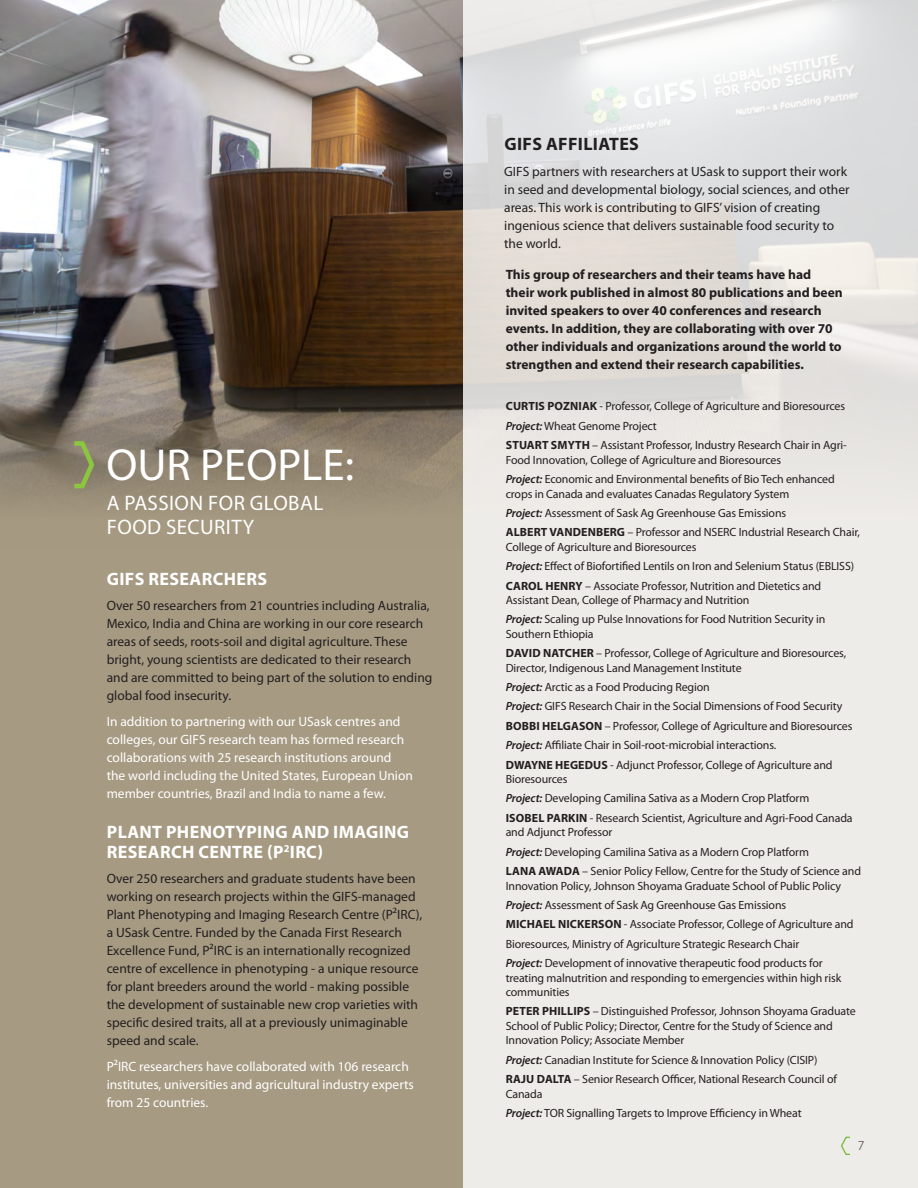
<style>
.page{position:relative;width:918px;height:1188px;background:#a69a82}
.page>*{position:absolute;margin:0;border:0;box-sizing:border-box;transform-origin:0 0}
.t1{font:45px "Myriad Pro";color:#fff}
.t2{font:21px/24px "Myriad Pro";letter-spacing:.02em;color:#fff}
.t3{font:700 18px/19.5px "Myriad Pro";letter-spacing:.02em;color:#fff}
.t4{font:700 18px "Myriad Pro";letter-spacing:.02em;color:#231f20}
.t5{font:13.5px/18px "Myriad Pro";color:#231f20}
.t6{font:13.5px/18px "Myriad Pro";color:#fff}
.t7{font:700 13.5px/18px "Myriad Pro";color:#231f20}
.t8{font:300 13.5px "Myriad Pro";color:#231f20}
.t9{font:11.85px/19.4px "Myriad Pro";letter-spacing:-.01em;color:#231f20}
.s1{font-weight:700}
.s2{font-weight:600;font-style:italic}
</style>
<div class="page">
<img style="left:0;top:0;width:464px;height:548px">
<svg style="left:70px;top:439px;width:27px;height:52px"></svg>
<svg style="left:464px;top:0;width:454px;height:1188px;background:#e9e8e4"></svg>
<svg style="left:840px;top:1136px;width:11px;height:20px"></svg>
<h1 class="t1" style="left:106px;top:437px;width:249px">OUR PEOPLE:</h1>
<h2 class="t2" style="left:107px;top:490px;width:218px">A PASSION FOR GLOBAL<br>FOOD SECURITY</h2>
<h3 class="t3" style="left:107px;top:568px;width:162px">GIFS RESEARCHERS</h3>
<p class="t5" style="left:107px;top:597px;width:327px">Over 50 researchers from 21 countries including Australia, Mexico, India and China are working in our core research areas of seeds, roots-soil and digital agriculture. These bright, young scientists are dedicated to their research and are committed to being part of the solution to ending global food insecurity.</p>
<p class="t6" style="left:107px;top:712px;width:308px">In addition to partnering with our USask centres and colleges, our GIFS research team has formed research collaborations with 25 research institutions around the world including the United States, European Union member countries, Brazil and India to name a few.</p>
<h3 class="t3" style="left:107px;top:822px;width:304px">PLANT PHENOTYPING AND IMAGING<br>RESEARCH CENTRE (P<sup>2</sup>IRC)</h3>
<p class="t5" style="left:107px;top:870px;width:317px">Over 250 researchers and graduate students have been working on research projects within the GIFS-managed Plant Phenotyping and Imaging Research Centre (P2IRC), a USask Centre. Funded by the Canada First Research Excellence Fund, P2IRC is an internationally recognized centre of excellence in phenotyping - a unique resource for plant breeders around the world - making possible the development of sustainable new crop varieties with specific desired traits, all at a previously unimaginable speed and scale.</p>
<p class="t6" style="left:107px;top:1057px;width:309px">P2IRC researchers have collaborated with 106 research institutes, universities and agricultural industry experts from 25 countries.</p>
<h3 class="t4" style="left:504px;top:132px;width:136px">GIFS AFFILIATES</h3>
<p class="t5" style="left:504px;top:162px;width:347px">GIFS partners with researchers at USask to support their work in seed and developmental biology, social sciences, and other areas. This work is contributing to GIFS’ vision of creating ingenious science that delivers sustainable food security to the world.</p>
<p class="t7" style="left:506px;top:265px;width:339px">This group of researchers and their teams have had their work published in almost 80 publications and been invited speakers to over 40 conferences and research events. In addition, they are collaborating with over 70 other individuals and organizations around the world to strengthen and extend their research capabilities.</p>
<p class="t9" style="left:506px;top:397px;width:343px"><span class="s1">CURTIS POZNIAK</span> - Professor, College of Agriculture and Bioresources<br><span class="s2">Project:</span> Wheat Genome Project<br><span class="s1">STUART SMYTH</span> – Assistant Professor, Industry Research Chair in Agri-</p>
<p class="t9" style="left:506px;top:450px;width:331px">Food Innovation, College of Agriculture and Bioresources<br><span class="s2">Project:</span> Economic and Environmental benefits of Bio Tech enhanced</p>
<p class="t9" style="left:506px;top:484px;width:356px">crops in Canada and evaluates Canadas Regulatory System<br><span class="s2">Project:</span> Assessment of Sask Ag Greenhouse Gas Emissions<br><span class="s1">ALBERT VANDENBERG</span> – Professor and NSERC Industrial Research Chair,</p>
<p class="t9" style="left:506px;top:537px;width:350px">College of Agriculture and Bioresources<br><span class="s2">Project:</span> Effect of Biofortified Lentils on Iron and Selenium Status (EBLISS)<br><span class="s1">CAROL HENRY</span> – Associate Professor, Nutrition and Dietetics and</p>
<p class="t9" style="left:506px;top:590px;width:321px">Assistant Dean, College of Pharmacy and Nutrition<br><span class="s2">Project:</span> Scaling up Pulse Innovations for Food Nutrition Security in</p>
<p class="t9" style="left:506px;top:624px;width:342px">Southern Ethiopia<br><span class="s1">DAVID NATCHER</span> – Professor, College of Agriculture and Bioresources,</p>
<p class="t9" style="left:506px;top:658px;width:348px">Director, Indigenous Land Management Institute<br><span class="s2">Project:</span> Arctic as a Food Producing Region<br><span class="s2">Project:</span> GIFS Research Chair in the Social Dimensions of Food Security <span class="s1">BOBBI HELGASON</span> – Professor, College of Agriculture and Bioresources <span class="s2">Project:</span> Affiliate Chair in Soil-root-microbial interactions.<br><span class="s1">DWAYNE HEGEDUS</span> - Adjunct Professor, College of Agriculture and</p>
<p class="t9" style="left:506px;top:769px;width:349px">Bioresources<br><span class="s2">Project:</span> Developing Camilina Sativa as a Modern Crop Platform<br><span class="s1">ISOBEL PARKIN</span> - Research Scientist, Agriculture and Agri-Food Canada</p>
<p class="t9" style="left:506px;top:823px;width:357px">and Adjunct Professor<br><span class="s2">Project:</span> Developing Camilina Sativa as a Modern Crop Platform<br><span class="s1">LANA AWADA</span> – Senior Policy Fellow, Centre for the Study of Science and</p>
<p class="t9" style="left:506px;top:876px;width:349px">Innovation Policy, Johnson Shoyama Graduate School of Public Policy <span class="s2">Project:</span> Assessment of Sask Ag Greenhouse Gas Emissions<br><span class="s1">MICHAEL NICKERSON</span> - Associate Professor, College of Agriculture and Bioresources, Ministry of Agriculture Strategic Research Chair<br><span class="s2">Project:</span> Development of innovative therapeutic food products for</p>
<p class="t9" style="left:506px;top:970px;width:337px;line-height:14.4px">treating malnutrition and responding to emergencies within high risk communities</p>
<p class="t9" style="left:506px;top:1004px;width:352px;line-height:14.4px"><span class="s1">PETER PHILLIPS</span> – Distinguished Professor, Johnson Shoyama Graduate<br>School of Public Policy; Director, Centre for the Study of Science and<br>Innovation Policy; Associate Member</p>
<p class="t9" style="left:506px;top:1050px;width:333px"><span class="s2">Project:</span> Canadian Institute for Science &amp; Innovation Policy (CISIP)<br><span class="s1">RAJU DALTA</span> – Senior Research Officer, National Research Council of</p>
<p class="t9" style="left:506px;top:1084px;width:297px">Canada<br><span class="s2">Project:</span> TOR Signalling Targets to Improve Efficiency in Wheat</p>
<p class="t8" style="left:858px;top:1138px;width:8px">7</p>
</div>
